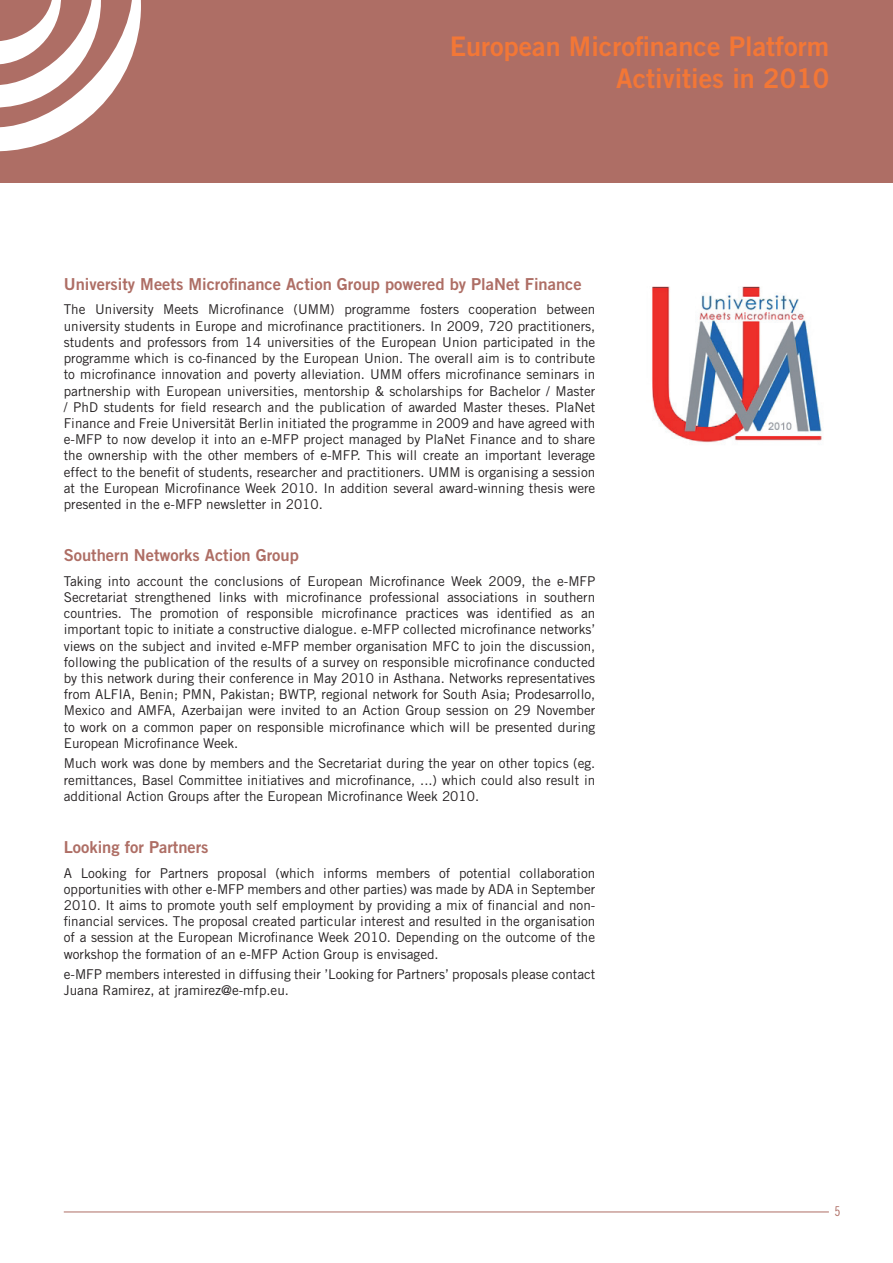
<style>
.page{position:relative;width:893px;height:1263px;background:#fff}
.page>*{position:absolute;margin:0;border:0;box-sizing:border-box;transform-origin:0 0}
.t1{font:27px/32.4px "Trade Gothic Bold Two";color:#f37736;text-align:right}
.t2{font:16.5px "Trade Gothic Bold Two";color:#ae6e65}
.t3{font:13.5px/16.2px "Trade Gothic";color:#231f20;text-align:justify}
.t4{font:13.5px "Trade Gothic Cond Eighteen";color:#ae6e65}
</style>
<div class="page">
<hr style="left:64px;top:1211px;width:765px;height:1px;background:#ae6e65">
<div style="left:0;top:0;width:893px;height:183px;background:#ae6e65"></div>
<svg style="left:0;top:0;width:141px;height:151px"></svg>
<img style="left:652px;top:286px;width:170px;height:157px">
<h1 class="t1" style="left:450px;top:30px;width:381px">European Microfinance Platform<br>Activities in 2010</h1>
<p class="t2" style="left:64px;top:274px;width:519px">University Meets Microfinance Action Group powered by PlaNet Finance</p>
<p class="t3" style="left:64px;top:301px;width:533px">The University Meets Microfinance (UMM) programme fosters cooperation between university students in Europe and microfinance practitioners. In 2009, 720 practitioners, students and professors from 14 universities of the European Union participated in the programme which is co-financed by the European Union. The overall aim is to contribute to microfinance innovation and poverty alleviation. UMM offers microfinance seminars in partnership with European universities, mentorship &amp; scholarships for Bachelor / Master / PhD students for field research and the publication of awarded Master theses. PlaNet Finance and Freie Universität Berlin initiated the programme in 2009 and have agreed with e-MFP to now develop it into an e-MFP project managed by PlaNet Finance and to share the ownership with the other members of e-MFP. This will create an important leverage effect to the benefit of students, researcher and practitioners. UMM is organising a session at the European Microfinance Week 2010. In addition several award-winning thesis were presented in the e-MFP newsletter in 2010.</p>
<p class="t2" style="left:64px;top:545px;width:237px">Southern Networks Action Group</p>
<p class="t3" style="left:64px;top:573px;width:533px">Taking into account the conclusions of European Microfinance Week 2009, the e-MFP Secretariat strengthened links with microfinance professional associations in southern countries. The promotion of responsible microfinance practices was identified as an important topic to initiate a constructive dialogue. e-MFP collected microfinance networks’ views on the subject and invited e-MFP member organisation MFC to join the discussion, following the publication of the results of a survey on responsible microfinance conducted by this network during their conference in May 2010 in Asthana. Networks representatives from ALFIA, Benin; PMN, Pakistan; BWTP, regional network for South Asia; Prodesarrollo, Mexico and AMFA, Azerbaijan were invited to an Action Group session on 29 November to work on a common paper on responsible microfinance which will be presented during European Microfinance Week.</p>
<p class="t3" style="left:64px;top:755px;width:533px">Much work was done by members and the Secretariat during the year on other topics (eg. remittances, Basel Committee initiatives and microfinance, ...) which could also result in additional Action Groups after the European Microfinance Week 2010.</p>
<p class="t2" style="left:64px;top:837px;width:146px">Looking for Partners</p>
<p class="t3" style="left:64px;top:864px;width:533px">A Looking for Partners proposal (which informs members of potential collaboration opportunities with other e-MFP members and other parties) was made by ADA in September 2010. It aims to promote youth self employment by providing a mix of financial and non&shy;financial services. The proposal created particular interest and resulted in the organisation of a session at the European Microfinance Week 2010. Depending on the outcome of the workshop the formation of an e-MFP Action Group is envisaged.</p>
<p class="t3" style="left:64px;top:966px;width:533px">e-MFP members interested in diffusing their ’Looking for Partners’ proposals please contact<br>Juana Ramirez, at jramirez@e-mfp.eu.</p>
<p class="t4" style="left:834px;top:1203px;width:7px">5</p>
</div>
